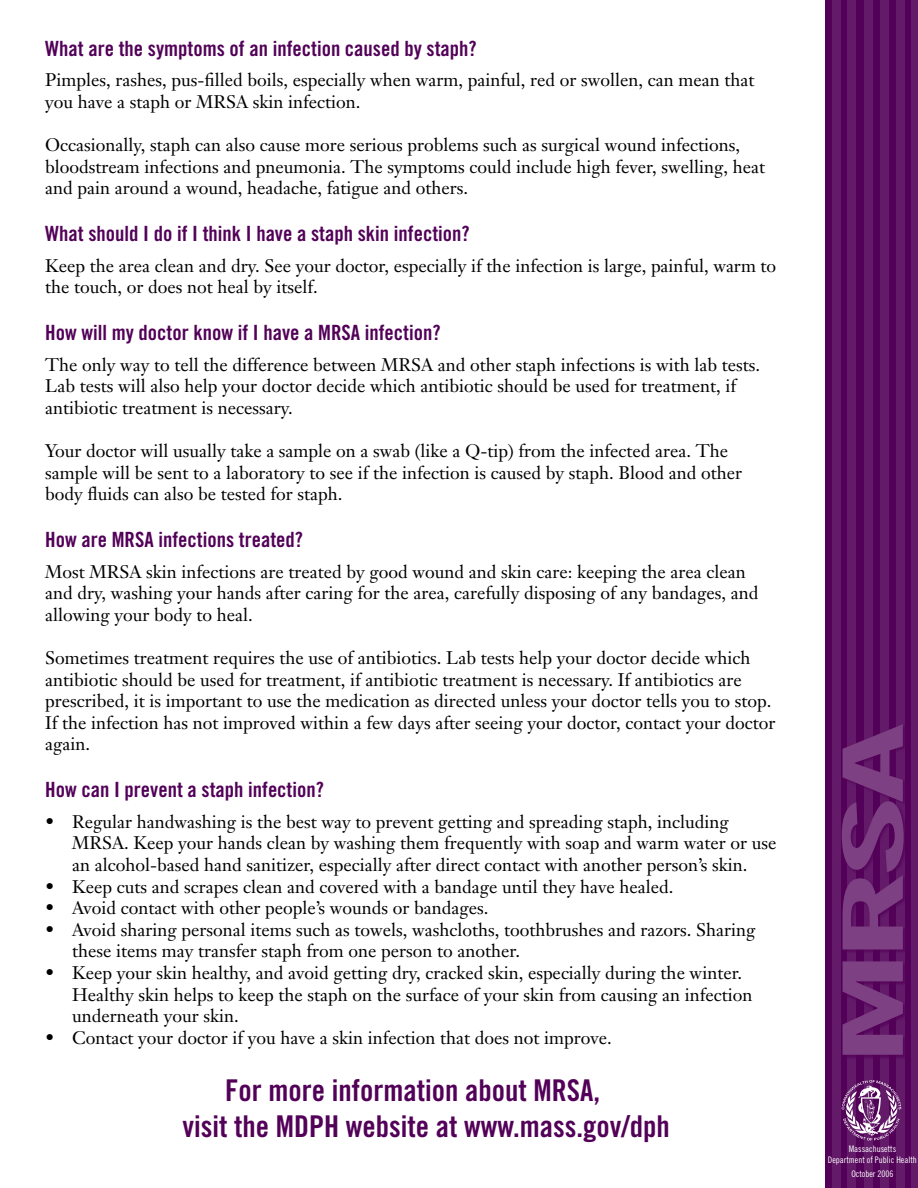
<style>
.page{position:relative;width:918px;height:1188px;background:#fff}
.page>*{position:absolute;margin:0;border:0;box-sizing:border-box;transform-origin:0 0}
.Level_1{font:83.55px "Trade Gothic Bold Cond Twenty";color:#7d4082;scale:2.22 1}
.text{font:30px/36px "Trade Gothic Bold Cond Twenty";color:#520058}
.Level_1-2{font:21px "Trade Gothic Bold Cond Twenty";color:#520058}
.text-2{font:18px/21.6px "Janson Text";color:#000}
.Level_1-3{font:9px/10.8px "Trade Gothic Cond Eighteen";color:#fff;text-align:center}
</style>
<div class="page">
<div style="left:825px;top:0;width:87px;height:1188px;background:#520058"></div>
<div style="left:896px;top:0;width:9px;height:1188px;background:#631a69"></div>
<div style="left:912px;top:0;width:6px;height:1188px;background:#631a69"></div>
<div style="left:833px;top:0;width:8px;height:1188px;background:#631a69"></div>
<div style="left:848px;top:0;width:8px;height:1188px;background:#631a69"></div>
<div style="left:864px;top:0;width:8px;height:1188px;background:#631a69"></div>
<div style="left:880px;top:0;width:8px;height:1188px;background:#631a69"></div>
<div style="left:841px;top:724px;width:68px;height:336px;background:#520058;opacity:.75"></div>
<svg style="left:842px;top:1080px;width:59px;height:61px"></svg>
<p class="Level_1-2" style="left:45px;top:35px;width:433px">What are the symptoms of an infection caused by staph?</p>
<p class="text-2" style="left:45px;top:69px;width:711px">Pimples, rashes, pus-filled boils, especially when warm, painful, red or swollen, can mean that you have a staph or MRSA skin infection.</p>
<p class="text-2" style="left:45px;top:134px;width:721px">Occasionally, staph can also cause more serious problems such as surgical wound infections, bloodstream infections and pneumonia. The symptoms could include high fever, swelling, heat and pain around a wound, headache, fatigue and others.</p>
<p class="Level_1-2" style="left:45px;top:221px;width:426px">What should I do if I think I have a staph skin infection?</p>
<p class="text-2" style="left:45px;top:254px;width:733px">Keep the area clean and dry. See your doctor, especially if the infection is large, painful, warm to the touch, or does not heal by itself.</p>
<p class="Level_1-2" style="left:45px;top:320px;width:397px">How will my doctor know if I have a MRSA infection?</p>
<p class="text-2" style="left:45px;top:353px;width:716px">The only way to tell the difference between MRSA and other staph infections is with lab tests.<br>Lab tests will also help your doctor decide which antibiotic should be used for treatment, if antibiotic treatment is necessary.</p>
<p class="text-2" style="left:45px;top:440px;width:698px">Your doctor will usually take a sample on a swab (like a Q-tip) from the infected area. The sample will be sent to a laboratory to see if the infection is caused by staph. Blood and other body fluids can also be tested for staph.</p>
<p class="Level_1-2" style="left:45px;top:527px;width:259px">How are MRSA infections treated?</p>
<p class="text-2" style="left:45px;top:560px;width:715px">Most MRSA skin infections are treated by good wound and skin care: keeping the area clean and dry, washing your hands after caring for the area, carefully disposing of any bandages, and allowing your body to heal.</p>
<p class="text-2" style="left:45px;top:647px;width:732px">Sometimes treatment requires the use of antibiotics. Lab tests help your doctor decide which antibiotic should be used for treatment, if antibiotic treatment is necessary. If antibiotics are prescribed, it is important to use the medication as directed unless your doctor tells you to stop.<br>If the infection has not improved within a few days after seeing your doctor, contact your doctor again.</p>
<p class="Level_1-2" style="left:45px;top:777px;width:280px">How can I prevent a staph infection?</p>
<p class="text-2" style="left:72px;top:811px;width:706px;text-indent:-27px">• Regular handwashing is the best way to prevent getting and spreading staph, including<br>MRSA. Keep your hands clean by washing them frequently with soap and warm water or use an alcohol-based hand sanitizer, especially after direct contact with another person’s skin.</p>
<p class="text-2" style="left:45px;top:875px;width:630px">• Keep cuts and scrapes clean and covered with a bandage until they have healed.</p>
<p class="text-2" style="left:45px;top:897px;width:445px">• Avoid contact with other people’s wounds or bandages.</p>
<p class="text-2" style="left:72px;top:919px;width:685px;text-indent:-27px">• Avoid sharing personal items such as towels, washcloths, toothbrushes and razors. Sharing these items may transfer staph from one person to another.</p>
<p class="text-2" style="left:72px;top:962px;width:682px;text-indent:-27px">• Keep your skin healthy, and avoid getting dry, cracked skin, especially during the winter.<br>Healthy skin helps to keep the staph on the surface of your skin from causing an infection underneath your skin.</p>
<p class="text-2" style="left:45px;top:1027px;width:568px">• Contact your doctor if you have a skin infection that does not improve.</p>
<p class="text" style="left:183px;top:1072px;width:489px;text-indent:43px">For more information about MRSA,<br>visit the MDPH website at www.mass.gov/dph</p>
<p class="Level_1" style="left:822px;top:1065px;width:156px;rotate:-90deg">MRSA</p>
<p class="Level_1-3" style="left:828px;top:1144px;width:90px">Massachusetts<br>Department of Public Health</p>
<p class="Level_1-3" style="left:851px;top:1168px;width:43px">October 2006</p>
</div>
